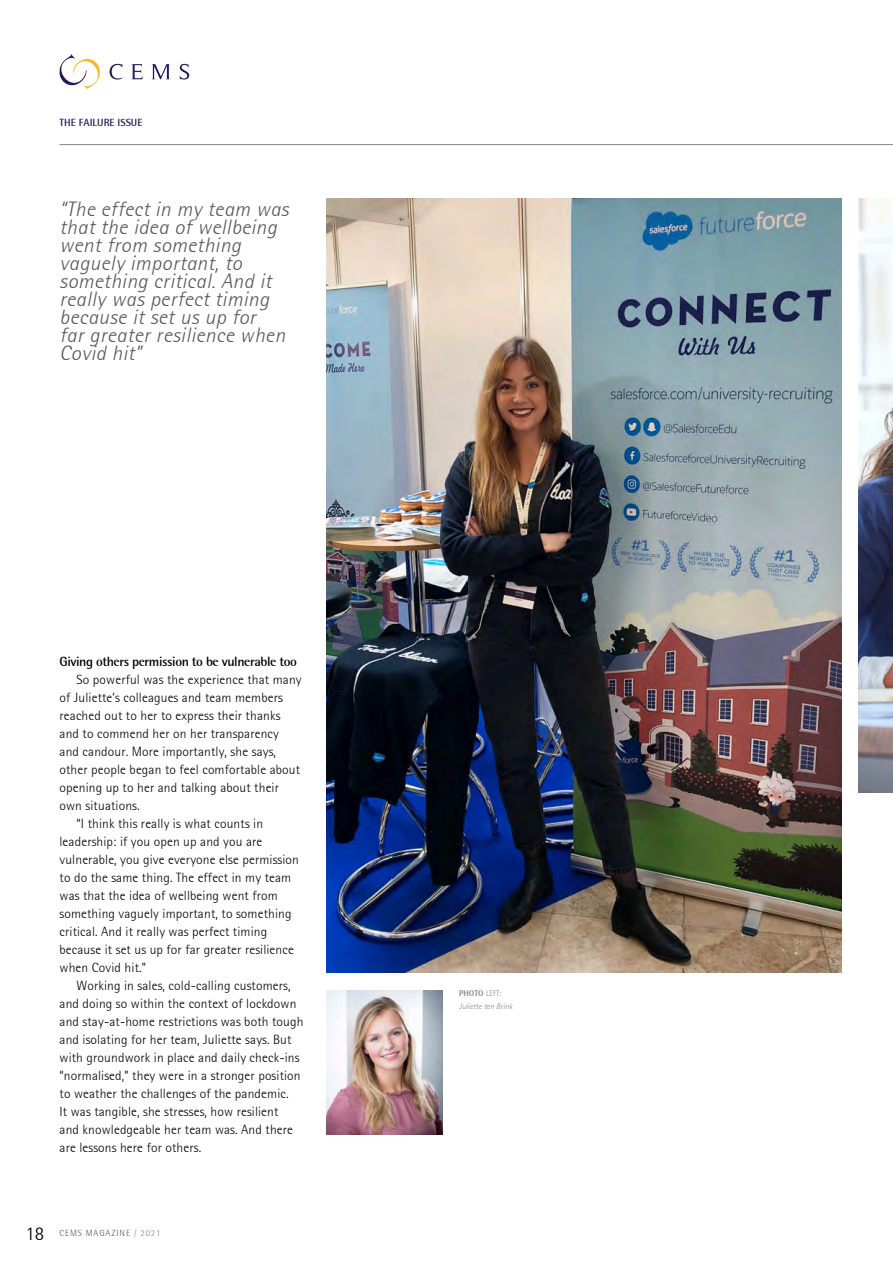
<style>
.page{position:relative;width:893px;height:1263px;background:#fff}
.page>*{position:absolute;margin:0;border:0;box-sizing:border-box;transform-origin:0 0}
.t1{font:italic 300 21px/18px "Rotis Semi Sans";letter-spacing:.02em;color:#575756}
.t2{font:300 13.5px "Rotis Semi Sans";letter-spacing:.01em;color:#000}
.t3{font:700 13.5px "Rotis Semi Sans";letter-spacing:-.03em;color:#000}
.t4{font:700 10.5px "Rotis Semi Sans";color:#231956}
.t5{font:300 9px "Rotis Semi Sans";letter-spacing:.1em;color:#575756}
.t6{font:italic 300 8.25px/12.6px "Rotis Semi Sans";color:#878787}
.s1{font-size:19.5px;color:#000}
.s2{color:#878787}
.s3{font-weight:800;font-style:normal}
.s4{font-style:normal}
</style>
<div class="page">
<svg style="left:59px;top:54px;width:41px;height:35px"></svg>
<svg style="left:110px;top:64px;width:13px;height:16px"></svg>
<svg style="left:132px;top:64px;width:11px;height:15px"></svg>
<svg style="left:152px;top:64px;width:18px;height:15px"></svg>
<svg style="left:180px;top:64px;width:9px;height:16px"></svg>
<hr style="left:60px;top:144px;width:833px;height:1px;background:#878787">
<img style="left:326px;top:990px;width:116px;height:144px">
<img style="left:326px;top:198px;width:516px;height:774px">
<img style="left:859px;top:198px;width:34px;height:594px">
<p class="t4" style="left:60px;top:116px;width:84px">THE FAILURE ISSUE</p>
<h1 class="t1" style="left:60px;top:200px;width:231px">“The effect in my team was that the idea of wellbeing went from something vaguely important, to something critical. And it really was perfect timing because it set us up for<br>far greater resilience when<br>Covid hit”</h1>
<p class="t3" style="left:60px;top:653px;width:239px">Giving others permission to be vulnerable too</p>
<p class="t2" style="left:77px;top:672px;width:227px">So powerful was the experience that many</p>
<p class="t2" style="left:60px;top:690px;width:225px">of Juliette’s colleagues and team members</p>
<p class="t2" style="left:60px;top:708px;width:222px">reached out to her to express their thanks</p>
<p class="t2" style="left:60px;top:726px;width:221px">and to commend her on her transparency</p>
<p class="t2" style="left:60px;top:744px;width:218px">and candour. More importantly, she says,</p>
<p class="t2" style="left:60px;top:762px;width:242px">other people began to feel comfortable about</p>
<p class="t2" style="left:60px;top:780px;width:221px">opening up to her and talking about their</p>
<p class="t2" style="left:60px;top:798px;width:82px">own situations.</p>
<p class="t2" style="left:77px;top:816px;width:188px">“I think this really is what counts in</p>
<p class="t2" style="left:60px;top:834px;width:204px">leadership: if you open up and you are</p>
<p class="t2" style="left:60px;top:852px;width:241px">vulnerable, you give everyone else permission</p>
<p class="t2" style="left:60px;top:870px;width:233px">to do the same thing. The effect in my team</p>
<p class="t2" style="left:60px;top:888px;width:220px">was that the idea of wellbeing went from</p>
<p class="t2" style="left:60px;top:906px;width:234px">something vaguely important, to something</p>
<p class="t2" style="left:60px;top:924px;width:209px">critical. And it really was perfect timing</p>
<p class="t2" style="left:60px;top:942px;width:236px">because it set us up for far greater resilience</p>
<p class="t2" style="left:60px;top:960px;width:88px">when Covid hit.”</p>
<p class="t2" style="left:77px;top:978px;width:216px">Working in sales, cold-calling customers,</p>
<p class="t2" style="left:60px;top:996px;width:238px">and doing so within the context of lockdown</p>
<p class="t2" style="left:60px;top:1014px;width:245px">and stay-at-home restrictions was both tough</p>
<p class="t2" style="left:60px;top:1032px;width:233px">and isolating for her team, Juliette says. But</p>
<p class="t2" style="left:60px;top:1050px;width:242px">with groundwork in place and daily check-ins</p>
<p class="t2" style="left:60px;top:1068px;width:243px">“normalised,” they were in a stronger position</p>
<p class="t2" style="left:60px;top:1086px;width:231px">to weather the challenges of the pandemic.</p>
<p class="t2" style="left:60px;top:1104px;width:220px">It was tangible, she stresses, how resilient</p>
<p class="t2" style="left:60px;top:1122px;width:235px">and knowledgeable her team was. And there</p>
<p class="t2" style="left:60px;top:1140px;width:143px">are lessons here for others.</p>
<p class="t5" style="left:26px;top:1228px;width:137px"><span class="s1">18</span> CEMS MAGAZINE <span class="s2">/ 2021</span></p>
<p class="t6" style="left:459px;top:987px;width:55px"><span class="s3">PHOTO</span> <span class="s4">LEFT:<br></span>Juliette ten Brink</p>
</div>
